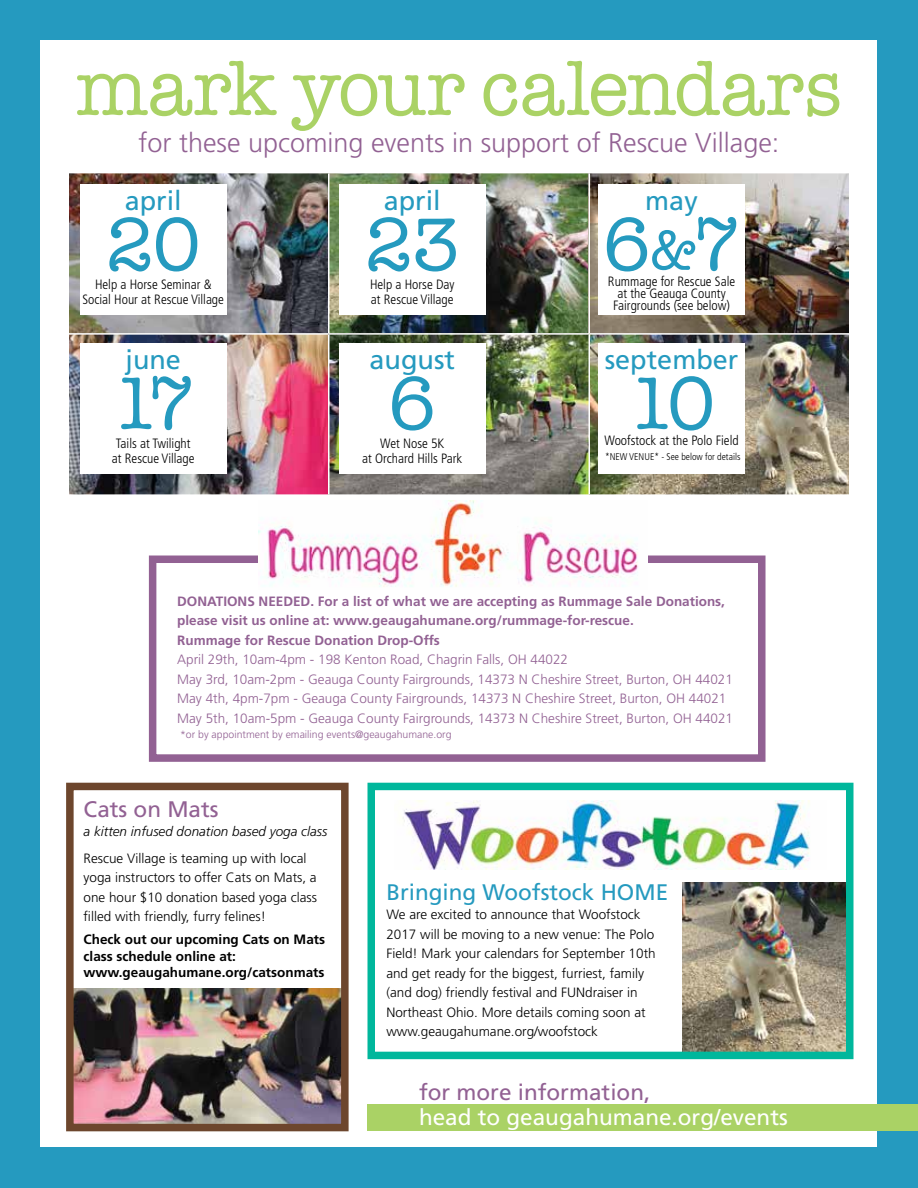
<style>
.page{position:relative;width:918px;height:1188px;background:#259abf}
.page>*{position:absolute;margin:0;border:0;box-sizing:border-box;transform-origin:0 0}
.t1{font:79.5px "American Typewriter";color:#aad265}
.t2{font:76.5px "American Typewriter";letter-spacing:-.06em;color:#259abf}
.t3{font:57px "American Typewriter";color:#259abf}
.t4{font:300 27px "Frutiger";color:#926193}
.t5{font:27px "Frutiger";color:#259abf}
.t6{font:22.5px "Frutiger";color:#926193}
.t7{font:22.5px "Frutiger";color:#fff}
.t8{font:22.5px "Frutiger";color:#259abf}
.t9{font:300 13.5px/19.5px "Frutiger";color:#000}
.t10{font:300 13.5px/19.5px "Frutiger";color:#926193}
.t11{font:300 condensed 13.5px/15px "Frutiger";color:#000}
.t12{font:700 13.5px/19.5px "Frutiger";color:#926193}
.t13{font:700 13.5px/16.5px "Frutiger";color:#000}
.t14{font:italic 300 13.5px "Frutiger";color:#000}
.t15{font:300 10.5px "Frutiger";color:#926193}
.t16{font:300 condensed 9.75px "Frutiger";color:#000}
.s1{font-size:76.5px}
</style>
<div class="page">
<div style="left:40px;top:40px;width:838px;height:1108px;background:#fff"></div>
<img style="left:69px;top:174px;width:780px;height:320px">
<hr style="left:328px;top:173px;width:2px;height:160px;background:#fff">
<hr style="left:68px;top:333px;width:261px;height:2px;background:#fff">
<hr style="left:329px;top:333px;width:260px;height:2px;background:#fff">
<hr style="left:328px;top:335px;width:2px;height:159px;background:#fff">
<hr style="left:588px;top:335px;width:2px;height:159px;background:#fff">
<hr style="left:588px;top:173px;width:2px;height:160px;background:#fff">
<hr style="left:589px;top:333px;width:262px;height:2px;background:#fff">
<div style="left:368px;top:1104px;width:550px;height:27px;background:#aad265"></div>
<div style="left:149px;top:556px;width:617px;height:206px;border:8px solid #926193"></div>
<img style="left:258px;top:501px;width:390px;height:86px">
<div style="left:80px;top:184px;width:147px;height:130px;background:#fff"></div>
<div style="left:339px;top:184px;width:147px;height:130px;background:#fff"></div>
<div style="left:339px;top:343px;width:147px;height:130px;background:#fff"></div>
<div style="left:598px;top:343px;width:147px;height:130px;background:#fff"></div>
<div style="left:80px;top:343px;width:147px;height:130px;background:#fff"></div>
<img style="left:402px;top:801px;width:408px;height:68px">
<img style="left:682px;top:882px;width:163px;height:168px">
<div style="left:368px;top:783px;width:486px;height:276px;border:8px solid #00b79c"></div>
<div style="left:598px;top:184px;width:147px;height:130px;background:#fff"></div>
<img style="left:75px;top:988px;width:265px;height:134px">
<div style="left:66px;top:783px;width:283px;height:348px;border:8px solid #6d462d"></div>
<h1 class="t1" style="left:76px;top:43px;width:768px">mark your calendars</h1>
<h3 class="t4" style="left:139px;top:128px;width:642px">for these upcoming events in support of Rescue Village:</h3>
<h3 class="t5" style="left:125px;top:185px;width:59px">april</h3>
<h2 class="t2" style="left:106px;top:201px;width:96px">20</h2>
<p class="t11" style="left:83px;top:292px;width:143px">Social Hour at Rescue Village</p>
<p class="t11" style="left:95px;top:277px;width:118px">Help a Horse Seminar &amp;</p>
<h3 class="t5" style="left:125px;top:344px;width:57px">june</h3>
<h2 class="t2" style="left:112px;top:360px;width:84px">17</h2>
<p class="t11" style="left:112px;top:436px;width:84px">Tails at Twilight at Rescue Village</p>
<h3 class="t5" style="left:384px;top:185px;width:59px">april</h3>
<h2 class="t2" style="left:365px;top:201px;width:96px">23</h2>
<p class="t11" style="left:370px;top:277px;width:86px">Help a Horse Day at Rescue Village</p>
<h3 class="t5" style="left:370px;top:344px;width:87px">august</h3>
<h2 class="t2" style="left:388px;top:360px;width:49px">6</h2>
<p class="t11" style="left:362px;top:451px;width:102px">at Orchard Hills Park</p>
<p class="t11" style="left:380px;top:436px;width:66px">Wet Nose 5K</p>
<h3 class="t5" style="left:645px;top:185px;width:54px">may</h3>
<h3 class="t3" style="left:650px;top:218px;width:91px">&amp;<span class="s1">7</span></h3>
<p class="t11" style="left:613px;top:288px;width:118px;line-height:12px;text-align:center">at the Geauga County<br>Fairgrounds (see below)</p>
<h2 class="t2" style="left:603px;top:201px;width:49px">6</h2>
<p class="t11" style="left:608px;top:274px;width:129px">Rummage for Rescue Sale</p>
<h3 class="t5" style="left:605px;top:344px;width:135px">september</h3>
<h2 class="t2" style="left:628px;top:360px;width:88px">10</h2>
<p class="t16" style="left:605px;top:451px;width:137px">*NEW VENUE* - See below for details</p>
<p class="t11" style="left:604px;top:433px;width:136px">Woofstock at the Polo Field</p>
<p class="t12" style="left:177px;top:591px;width:549px">DONATIONS NEEDED. For a list of what we are accepting as Rummage Sale Donations, please visit us online at: www.geaugahumane.org/rummage-for-rescue.<br>Rummage for Rescue Donation Drop-Offs</p>
<p class="t10" style="left:177px;top:650px;width:557px">April 29th, 10am-4pm - 198 Kenton Road, Chagrin Falls, OH 44022<br>May 3rd, 10am-2pm - Geauga County Fairgrounds, 14373 N Cheshire Street, Burton, OH 44021<br>May 4th, 4pm-7pm - Geauga County Fairgrounds, 14373 N Cheshire Street, Burton, OH 44021<br>May 5th, 10am-5pm - Geauga County Fairgrounds, 14373 N Cheshire Street, Burton, OH 44021</p>
<p class="t15" style="left:180px;top:728px;width:273px">*or by appointment by emailing events@geaugahumane.org</p>
<h3 class="t6" style="left:84px;top:796px;width:137px">Cats on Mats</h3>
<p class="t14" style="left:84px;top:824px;width:245px">a kitten infused donation based yoga class</p>
<p class="t9" style="left:84px;top:848px;width:235px">Rescue Village is teaming up with local yoga instructors to offer Cats on Mats, a one hour $10 donation based yoga class filled with friendly, furry felines!</p>
<p class="t13" style="left:84px;top:931px;width:243px">Check out our upcoming Cats on Mats class schedule online at: www.geaugahumane.org/catsonmats</p>
<h3 class="t8" style="left:386px;top:879px;width:283px">Bringing Woofstock HOME</h3>
<p class="t9" style="left:386px;top:905px;width:271px">We are excited to announce that Woofstock 2017 will be moving to a new venue: The Polo Field! Mark your calendars for September 10th and get ready for the biggest, furriest, family (and dog) friendly festival and FUNdraiser in Northeast Ohio. More details coming soon at www.geaugahumane.org/woofstock</p>
<h3 class="t6" style="left:419px;top:1079px;width:233px">for more information,</h3>
<h3 class="t7" style="left:419px;top:1104px;width:370px">head to geaugahumane.org/events</h3>
</div>
